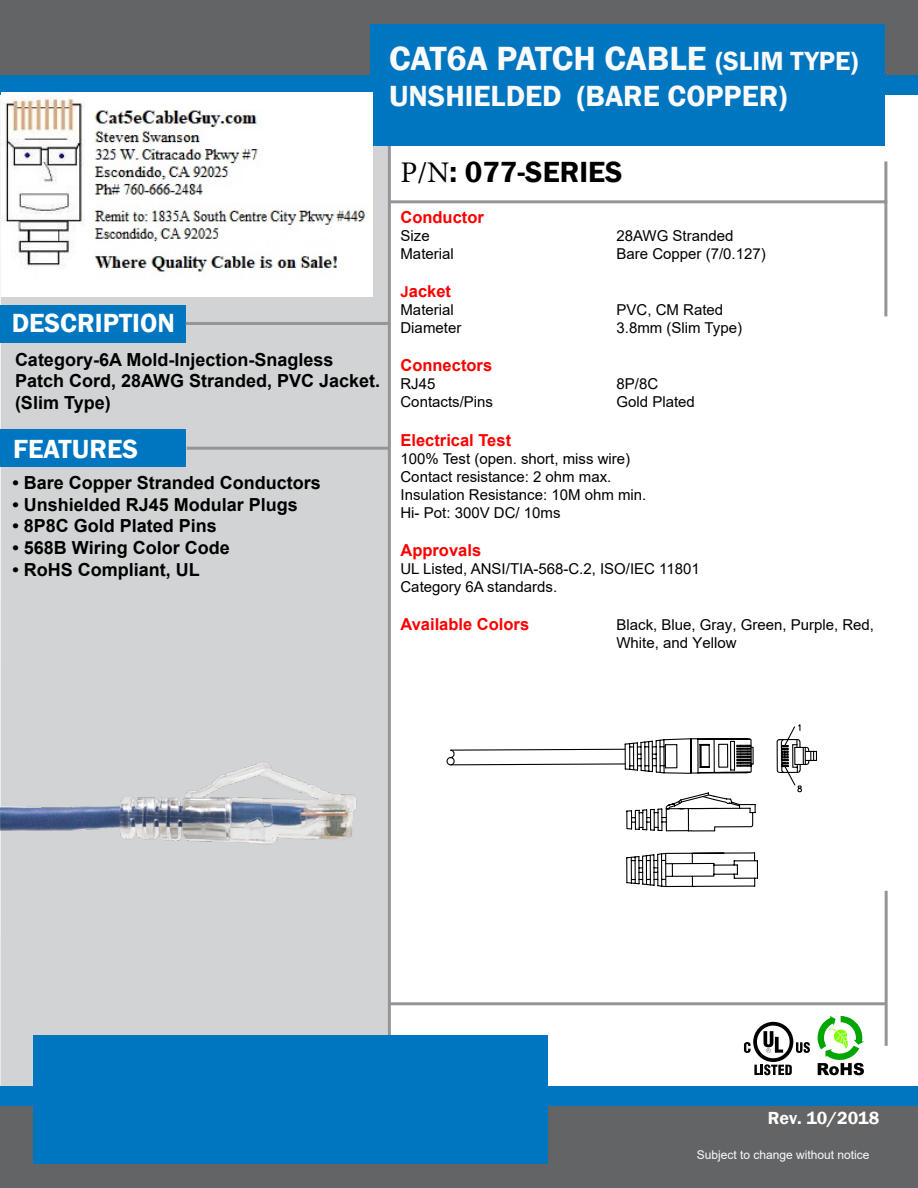
<style>
.page{position:relative;width:918px;height:1188px;background:#fff}
.page>*{position:absolute;margin:0;border:0;box-sizing:border-box;transform-origin:0 0}
.t1{font:600 34.5px "Franklin Gothic";color:#fafafa}
.t2{font:600 30px "Franklin Gothic";color:#fafafa}
.t3{font:600 30px "Franklin Gothic";color:#000}
.t4{font:600 27px "Franklin Gothic";color:#fff}
.t5{font:700 18px/21.6px "Arial";color:#000}
.t6{font:600 18px "Franklin Gothic";color:#fffefd}
.t7{font:700 16.5px "Arial";color:#fb0000}
.t8{font:700 16.5px "Arial";color:#fc0000}
.t9{font:700 16.5px "Arial";color:#fd0000}
.t10{font:15px/18px "Arial";color:#000}
.t11{font:15px/18px "Arial";color:#000}
.t12{font:12px "Arial";color:#f9fcff}
.s1{font-size:27px}
.s2{font-family:"Minion Pro";font-weight:400}
.s3{font-size:15px}
.s4{font-style:inherit}
</style>
<div class="page">
<div style="left:0;top:94px;width:388px;height:1094px;background:#d1d3d4"></div>
<hr style="left:388px;top:144px;width:3px;height:1037px;background:#939598">
<div style="left:0;top:0;width:918px;height:75px;background:#636466"></div>
<div style="left:0;top:75px;width:918px;height:19px;background:#0076c0"></div>
<div style="left:0;top:429px;width:185px;height:37px;background:#0076c0"></div>
<div style="left:0;top:305px;width:185px;height:37px;background:#0076c0"></div>
<div style="left:370px;top:24px;width:514px;height:122px;background:#0076c0"></div>
<div style="left:1px;top:1098px;width:917px;height:90px;background:#636466"></div>
<div style="left:34px;top:1036px;width:514px;height:128px;background:#0076c0"></div>
<div style="left:0;top:1086px;width:918px;height:20px;background:#0076c0"></div>
<hr style="left:186px;top:322px;width:202px;height:3px;background:#939598">
<hr style="left:187px;top:447px;width:203px;height:3px;background:#939598">
<hr style="left:390px;top:1002px;width:496px;height:3px;background:#939598">
<hr style="left:885px;top:891px;width:3px;height:155px;background:#939598">
<hr style="left:390px;top:200px;width:497px;height:3px;background:#939598">
<hr style="left:884px;top:161px;width:3px;height:155px;background:#939598">
<svg style="left:817px;top:1016px;width:47px;height:59px"></svg>
<svg style="left:446px;top:724px;width:371px;height:164px"></svg>
<svg style="left:744px;top:1022px;width:66px;height:53px"></svg>
<img style="left:0;top:736px;width:370px;height:139px">
<img style="left:1px;top:92px;width:371px;height:204px">
<h1 class="t1" style="left:389px;top:37px;width:471px">CAT6A PATCH CABLE <span class="s1">(SLIM TYPE)</span></h1>
<h2 class="t2" style="left:389px;top:77px;width:400px">UNSHIELDED (BARE COPPER)</h2>
<h3 class="t4" style="left:12px;top:307px;width:165px">DESCRIPTION</h3>
<p class="t5" style="left:15px;top:349px;width:367px">Category-6A Mold-Injection-Snagless<br>Patch Cord, 28AWG Stranded, PVC Jacket. (Slim Type)</p>
<h3 class="t4" style="left:13px;top:432px;width:126px">FEATURES</h3>
<p class="t5" style="left:13px;top:472px;width:310px">• Bare Copper Stranded Conductors</p>
<p class="t5" style="left:13px;top:494px;width:287px">• Unshielded RJ45 Modular Plugs</p>
<p class="t5" style="left:13px;top:515px;width:206px">• 8P8C Gold Plated Pins</p>
<p class="t5" style="left:13px;top:537px;width:219px">• 568B Wiring Color Code</p>
<p class="t5" style="left:13px;top:559px;width:189px">• RoHS Compliant, UL</p>
<h2 class="t3" style="left:400px;top:154px;width:224px"><span class="s2">P/N</span>: 077-SERIES</h2>
<p class="t8" style="left:400px;top:205px;width:85px">Conductor</p>
<p class="t10" style="left:400px;top:227px;width:31px">Size</p>
<p class="t10" style="left:617px;top:227px;width:118px">28AWG Stranded</p>
<p class="t10" style="left:401px;top:245px;width:55px">Material</p>
<p class="t10" style="left:616px;top:245px;width:151px">Bare Copper (7/0.127)</p>
<p class="t9" style="left:400px;top:279px;width:52px"><span class="s3">J</span>acket</p>
<p class="t10" style="left:400px;top:300px;width:55px">Material</p>
<p class="t10" style="left:617px;top:300px;width:108px">PVC, CM Rated</p>
<p class="t10" style="left:401px;top:318px;width:62px">Diameter</p>
<p class="t10" style="left:616px;top:318px;width:127px">3.8mm (Slim Type)</p>
<p class="t7" style="left:400px;top:353px;width:93px">Connectors</p>
<p class="t10" style="left:400px;top:374px;width:37px">RJ45</p>
<p class="t10" style="left:617px;top:374px;width:43px">8P/8C</p>
<p class="t10" style="left:401px;top:392px;width:94px">Contacts/Pins</p>
<p class="t10" style="left:616px;top:392px;width:80px">Gold Plated</p>
<p class="t7" style="left:400px;top:429px;width:112px">Electrical Test</p>
<p class="t10" style="left:400px;top:450px;width:247px">100% Test (open. short, miss wire)<br>Contact resistance: 2 ohm max.<br>Insulation Resistance: 10M ohm min.<br>Hi- Pot: 300V DC/ 10ms</p>
<p class="t7" style="left:400px;top:538px;width:82px">Approvals</p>
<p class="t10" style="left:400px;top:560px;width:301px">UL Listed, ANSI/TIA-568-C.2, ISO/IEC 11801<br>Category 6A standards.</p>
<p class="t7" style="left:400px;top:612px;width:130px">Available Colors</p>
<p class="t11" style="left:616px;top:615px;width:259px"><span class="s4">Black, Blue,</span> Gray, Green, Purple, Red,<br>White, and Yellow</p>
<p class="t6" style="left:768px;top:1107px;width:113px">Rev. 10/2018</p>
<p class="t12" style="left:697px;top:1147px;width:174px">Subject to change without notice</p>
</div>
